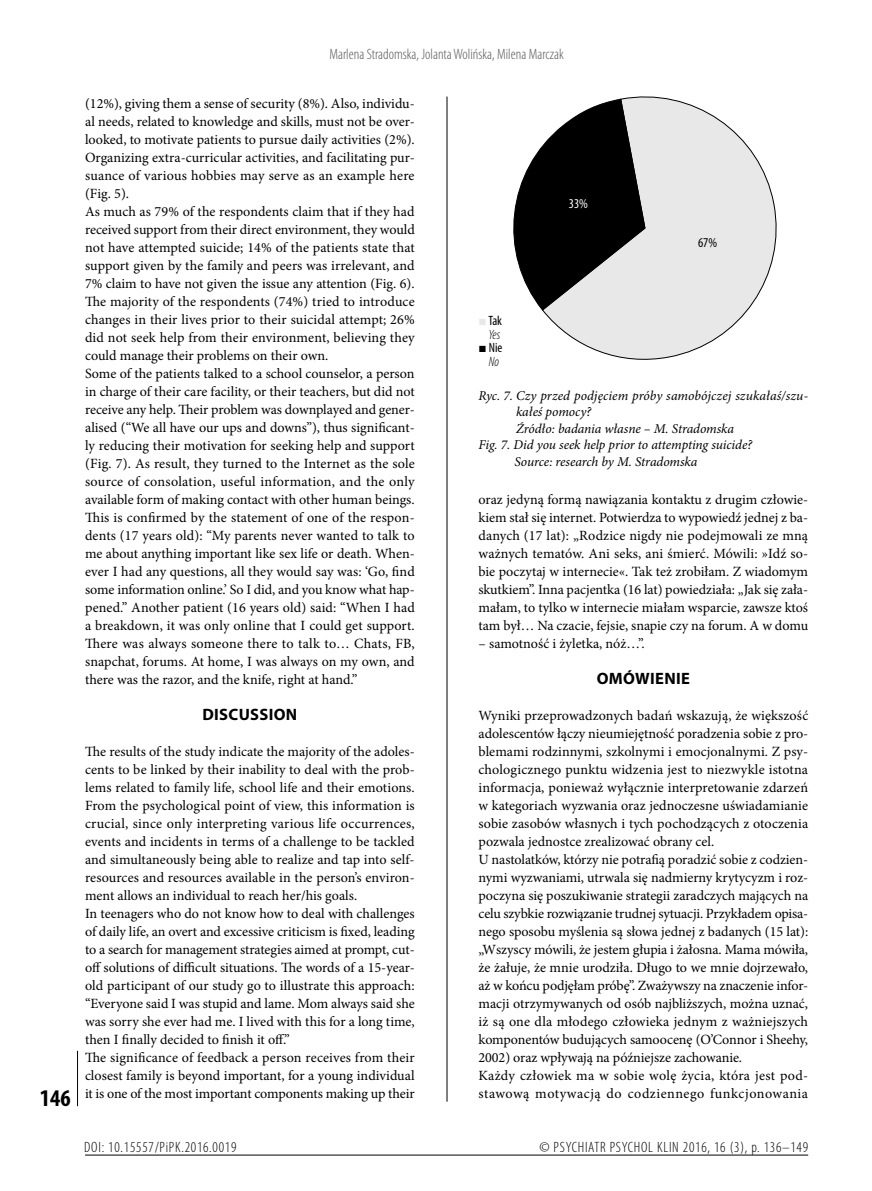
<style>
.page{position:relative;width:872px;height:1191px;background:#fff}
.page>*{position:absolute;margin:0;border:0;box-sizing:border-box;transform-origin:0 0}
.t1{font:700 condensed 24px "Myriad Pro";color:#000}
.t2{font:700 16.5px "Myriad Pro";letter-spacing:.02em;color:#000}
.t3{font:300 condensed 15px "Myriad Pro";letter-spacing:.05em;color:#000}
.t4{font:300 condensed 15px "Myriad Pro";color:#58585a}
.t5{font:14.1px/18px "Minion Pro";color:#000}
.t6{font:italic 13.5px "Minion Pro";letter-spacing:-.005em;color:#000}
.t7{font:condensed 13.5px/13.5px "Myriad Pro";color:#000;text-align:center}
.t8{font:condensed 13.5px "Myriad Pro";color:#fff}
.s1{font-family:"Times New Roman";font-stretch:normal;color:#e8e8e9}
.s2{font-weight:300;font-style:italic}
.s3{font-family:"Times New Roman";font-stretch:normal}
</style>
<div class="page">
<hr style="left:77px;top:1050px;width:1px;height:56px;background:#000">
<hr style="left:85px;top:1154px;width:723px;height:1px;background:#000">
<svg style="left:542px;top:96px;width:235px;height:264px"></svg>
<svg style="left:513px;top:98px;width:133px;height:213px"></svg>
<hr style="left:446px;top:97px;width:1px;height:1004px;background:#000">
<h1 class="t1" style="left:40px;top:1083px;width:32px">146</h1>
<p class="t4" style="left:329px;top:46px;width:236px">Marlena Stradomska, Jolanta Wolińska, Milena Marczak</p>
<p class="t5" style="left:85px;top:95px;width:331px">(12%), giving them a sense of security (8%). Also, individu&shy;al needs, related to knowledge and skills, must not be over&shy;looked, to motivate patients to pursue daily activities (2%).<br>Organizing extra-curricular activities, and facilitating pur&shy;suance of various hobbies may serve as an example here (Fig. 5).<br>As much as 79% of the respondents claim that if they had received support from their direct environment, they would not have attempted suicide; 14% of the patients state that support given by the family and peers was irrelevant, and 7% claim to have not given the issue any attention (Fig. 6).<br>The majority of the respondents (74%) tried to introduce changes in their lives prior to their suicidal attempt; 26% did not seek help from their environment, believing they could manage their problems on their own.<br>Some of the patients talked to a school counselor, a person in charge of their care facility, or their teachers, but did not receive any help. Their problem was downplayed and gener&shy;alised (“We all have our ups and downs”), thus significant&shy;ly reducing their motivation for seeking help and support (Fig. 7). As result, they turned to the Internet as the sole source of consolation, useful information, and the only available form of making contact with other human beings.<br>This is confirmed by the statement of one of the respon&shy;dents (17 years old): “My parents never wanted to talk to me about anything important like sex life or death. When&shy;ever I had any questions, all they would say was: ‘Go, find some information online.’ So I did, and you know what hap&shy;pened.” Another patient (16 years old) said: “When I had a breakdown, it was only online that I could get support.<br>There was always someone there to talk to… Chats, FB, snapchat, forums. At home, I was always on my own, and there was the razor, and the knife, right at hand.”</p>
<p class="t2" style="left:202px;top:704px;width:96px">DISCUSSION</p>
<p class="t5" style="left:85px;top:743px;width:331px">The results of the study indicate the majority of the adoles&shy;cents to be linked by their inability to deal with the prob&shy;lems related to family life, school life and their emotions.<br>From the psychological point of view, this information is crucial, since only interpreting various life occurrences, events and incidents in terms of a challenge to be tackled and simultaneously being able to realize and tap into self&shy;resources and resources available in the person’s environ&shy;ment allows an individual to reach her/his goals.<br>In teenagers who do not know how to deal with challenges of daily life, an overt and excessive criticism is fixed, leading to a search for management strategies aimed at prompt, cut&shy;off solutions of difficult situations. The words of a 15-year&shy;old participant of our study go to illustrate this approach: “Everyone said I was stupid and lame. Mom always said she was sorry she ever had me. I lived with this for a long time, then I finally decided to finish it off.”<br>The significance of feedback a person receives from their closest family is beyond important, for a young individual it is one of the most important components making up their</p>
<p class="t7" style="left:478px;top:314px;width:25px"><span class="s1">■</span>Tak<br><span class="s2">Yes</span></p>
<p class="t7" style="left:478px;top:341px;width:25px"><span class="s3">■</span> Nie<br><span class="s2">No</span></p>
<p class="t8" style="left:569px;top:195px;width:21px">33%</p>
<p class="t7" style="left:698px;top:235px;width:21px">67%</p>
<p class="t6" style="left:478px;top:386px;width:331px">Ryc. 7. Czy przed podjęciem próby samobójczej szukałaś/szu-</p>
<p class="t6" style="left:516px;top:402px;width:77px">kałeś pomocy?</p>
<p class="t6" style="left:516px;top:419px;width:220px">Źródło: badania własne – M. Stradomska</p>
<p class="t6" style="left:478px;top:435px;width:275px">Fig. 7. Did you seek help prior to attempting suicide?</p>
<p class="t6" style="left:514px;top:452px;width:184px">Source: research by M. Stradomska</p>
<p class="t5" style="left:478px;top:491px;width:331px;text-align:justify">oraz jedyną formą nawiązania kontaktu z drugim człowie&shy;kiem stał się internet. Potwierdza to wypowiedź jednej z ba&shy;danych (17 lat): „Rodzice nigdy nie podejmowali ze mną ważnych tematów. Ani seks, ani śmierć. Mówili: »Idź so&shy;bie poczytaj w internecie«. Tak też zrobiłam. Z wiadomym skutkiem”. Inna pacjentka (16 lat) powiedziała: „Jak się zała&shy;małam, to tylko w internecie miałam wsparcie, zawsze ktoś tam był… Na czacie, fejsie, snapie czy na forum. A w domu</p>
<p class="t5" style="left:478px;top:635px;width:168px">– samotność i żyletka, nóż…”.</p>
<p class="t2" style="left:597px;top:668px;width:95px">OMÓWIENIE</p>
<p class="t5" style="left:478px;top:707px;width:331px">Wyniki przeprowadzonych badań wskazują, że większość adolescentów łączy nieumiejętność poradzenia sobie z pro&shy;blemami rodzinnymi, szkolnymi i emocjonalnymi. Z psy&shy;chologicznego punktu widzenia jest to niezwykle istotna informacja, ponieważ wyłącznie interpretowanie zdarzeń w kategoriach wyzwania oraz jednoczesne uświadamianie sobie zasobów własnych i tych pochodzących z otoczenia pozwala jednostce zrealizować obrany cel.<br>U nastolatków, którzy nie potrafią poradzić sobie z codzien&shy;nymi wyzwaniami, utrwala się nadmierny krytycyzm i roz&shy;poczyna się poszukiwanie strategii zaradczych mających na celu szybkie rozwiązanie trudnej sytuacji. Przykładem opisa&shy;nego sposobu myślenia są słowa jednej z badanych (15 lat): „Wszyscy mówili, że jestem głupia i żałosna. Mama mówiła, że żałuje, że mnie urodziła. Długo to we mnie dojrzewało, aż w końcu podjęłam próbę”. Zważywszy na znaczenie infor&shy;macji otrzymywanych od osób najbliższych, można uznać, iż są one dla młodego człowieka jednym z ważniejszych komponentów budujących samoocenę (O’Connor i Sheehy, 2002) oraz wpływają na późniejsze zachowanie.<br>Każdy człowiek ma w sobie wolę życia, która jest pod&shy;stawową motywacją do codziennego funkcjonowania</p>
<p class="t3" style="left:84px;top:1139px;width:154px">DOI: 10.15557/PiPK.2016.0019</p>
<p class="t3" style="left:539px;top:1139px;width:270px">© PSYCHIATR PSYCHOL KLIN 2016, 16 (3), p. 136–149</p>
</div>
